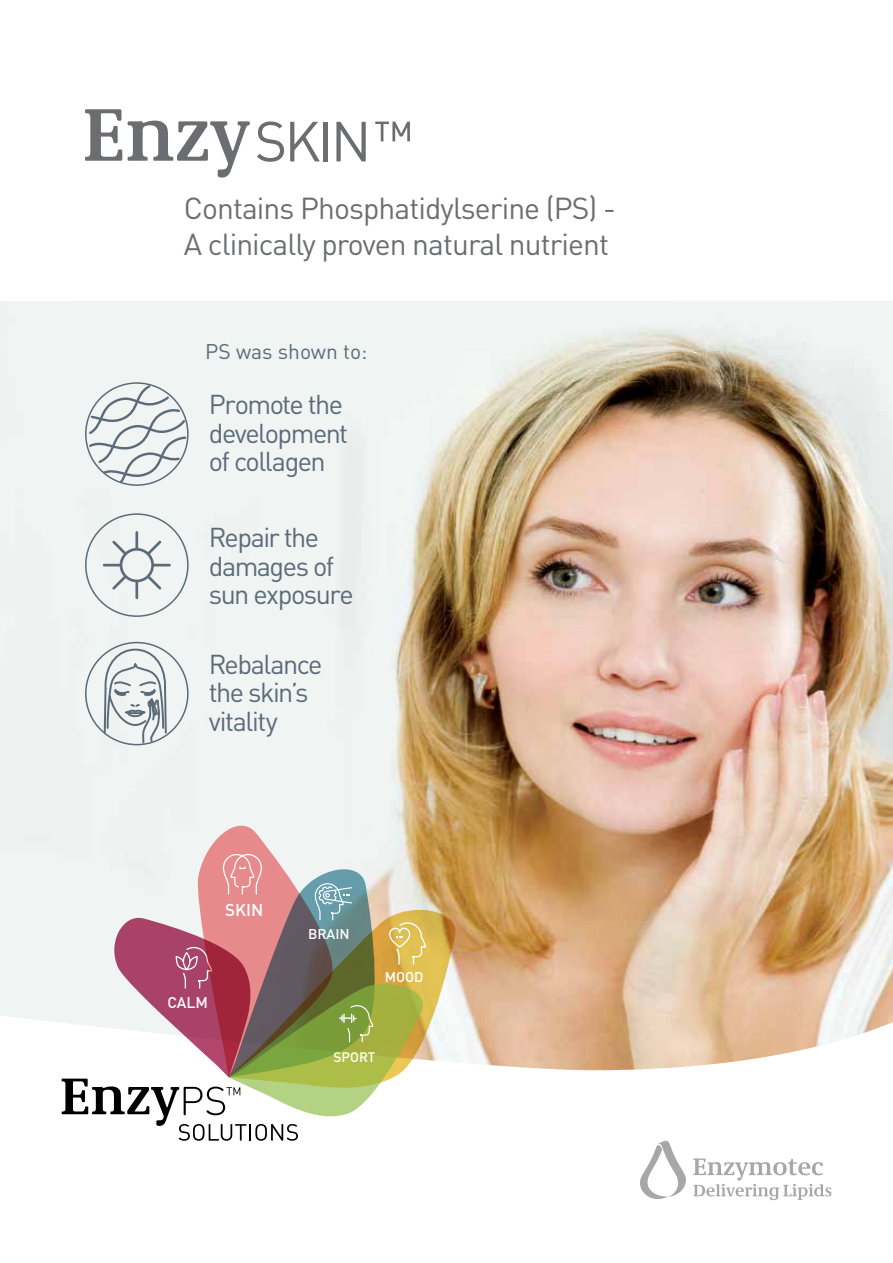
<style>
.page{position:relative;width:893px;height:1263px;background:#fff}
.page>*{position:absolute;margin:0;border:0;box-sizing:border-box;transform-origin:0 0}
.t1{font:55.65px "DIN Pro";color:#6c6d71}
.t2{font:30px/36px "DIN Pro";letter-spacing:-.03em;color:#6c6d71}
.t3{font:27px/28.5px "DIN Pro";letter-spacing:-.055em;color:#5b6b78}
.t4{font:21px "DIN Pro";color:#5b6b78}
.t5{font:500 16.95px "DIN Pro";color:#fff}
.t6{font:500 15.3px "DIN Pro";color:#fff}
.t7{font:500 14.1px "DIN Pro";color:#fff}
.t8{font:500 13.65px "DIN Pro";color:#fff}
</style>
<div class="page">
<img style="left:0;top:301px;width:893px;height:769px">
<svg style="left:693px;top:1158px;width:138px;height:42px"></svg>
<svg style="left:640px;top:1141px;width:46px;height:58px"></svg>
<svg style="left:62px;top:826px;width:393px;height:315px"></svg>
<svg style="left:85px;top:109px;width:37px;height:52px"></svg>
<svg style="left:128px;top:121px;width:122px;height:57px"></svg>
<svg style="left:375px;top:122px;width:35px;height:19px"></svg>
<svg style="left:86px;top:383px;width:102px;height:362px"></svg>
<h1 class="t1" style="left:254px;top:98px;width:118px">SKIN</h1>
<p class="t2" style="left:184px;top:187px;width:434px">Contains Phosphatidylserine (PS -(<br>A clinically proven natural nutrient</p>
<p class="t4" style="left:205px;top:335px;width:164px">PS was shown to:</p>
<p class="t3" style="left:209px;top:387px;width:141px">Promote the development of collagen</p>
<p class="t3" style="left:209px;top:521px;width:146px">Repair the damages of sun exposure</p>
<p class="t3" style="left:209px;top:647px;width:115px">Rebalance the skins’ vitality</p>
<p class="t5" style="left:225px;top:896px;width:40px">SKIN</p>
<p class="t6" style="left:167px;top:990px;width:42px">CALM</p>
<p class="t7" style="left:308px;top:922px;width:43px">BRAIN</p>
<p class="t7" style="left:385px;top:966px;width:40px">MOOD</p>
<p class="t8" style="left:333px;top:1046px;width:43px">SPORT</p>
</div>
